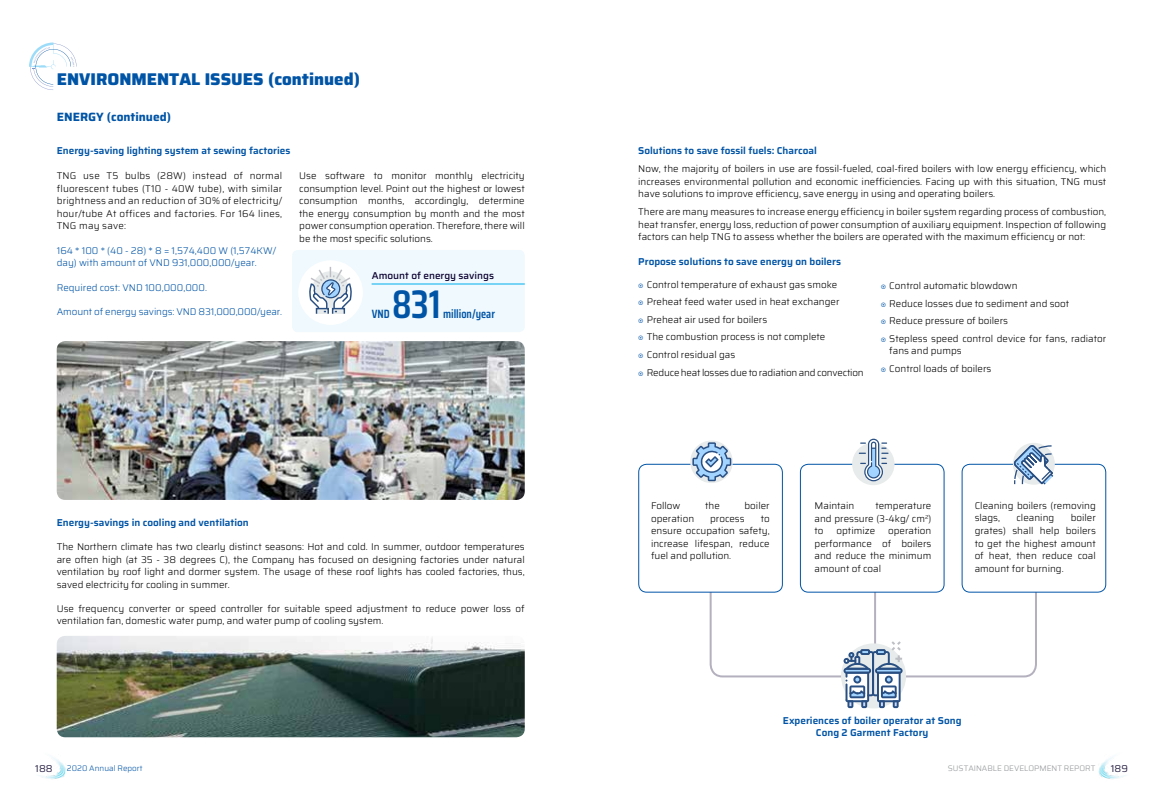
<style>
.page{position:relative;width:1163px;height:794px;background:#fff}
.page>*{position:absolute;margin:0;border:0;box-sizing:border-box;transform-origin:0 0}
.t1{font:600 40px "Saira Condensed";color:#0054a6}
.t2{font:800 17px "Saira";color:#0054a6}
.t3{font:700 12px "Saira";color:#0054a6}
.t4{font:600 12px "Saira Condensed";color:#0054a6}
.t5{font:600 10px/12px "Saira";color:#0054a6;text-align:center}
.t6{font:500 10px "Saira";color:#0d0231}
.t7{font:10px "Saira";color:#312a4b}
.t8{font:300 9.8px/12.5px "Saira";color:#000;text-align:justify}
.t9{font:300 9.8px/12.5px "Saira";color:#0054a6}
.t10{font:300 8px "Saira";color:#939598}
.t11{font:300 8px "Saira";color:#0054a6}
</style>
<div class="page">
<div style="left:292px;top:250px;width:232px;height:82px;background:#eff9fe;border-radius:6px"></div>
<div style="left:298px;top:260px;width:65px;height:65px;background:#fff;border-radius:50%"></div>
<hr style="left:372px;top:284px;width:152px;height:1px;background:#00aeef">
<img style="left:57px;top:341px;width:467px;height:159px">
<img style="left:57px;top:636px;width:467px;height:101px">
<svg style="left:309px;top:265px;width:43px;height:49px"></svg>
<svg style="left:708px;top:590px;width:329px;height:118px"></svg>
<div style="left:638px;top:464px;width:144px;height:128px;border:1px solid #0054a6;border-radius:8px"></div>
<div style="left:799px;top:464px;width:145px;height:128px;border:1px solid #0054a6;border-radius:8px"></div>
<div style="left:961px;top:464px;width:145px;height:128px;border:1px solid #0054a6;border-radius:8px"></div>
<div style="left:852px;top:443px;width:42px;height:42px;background:#e8ebeb;border-radius:50%"></div>
<svg style="left:858px;top:439px;width:30px;height:42px"></svg>
<svg style="left:690px;top:440px;width:42px;height:43px"></svg>
<svg style="left:692px;top:442px;width:39px;height:39px"></svg>
<svg style="left:1012px;top:443px;width:42px;height:42px"></svg>
<img style="left:39px;top:757px;width:27px;height:22px">
<img style="left:1098px;top:757px;width:28px;height:22px">
<svg style="left:29px;top:42px;width:48px;height:48px"></svg>
<h2 class="t2" style="left:57px;top:66px;width:305px">ENVIRONMENTAL ISSUES (continued)</h2>
<p class="t3" style="left:57px;top:108px;width:116px">ENERGY (continued)</p>
<p class="t5" style="left:57px;top:144px;width:235px">Energy-saving lighting system at sewing factories</p>
<p class="t8" style="left:57px;top:169px;width:227px">TNG use T5 bulbs (28W) instead of normal fluorescent tubes (T10 - 40W tube), with similar brightness and an reduction of 30% of electricity/ hour/tube At offices and factories. For 164 lines, TNG may save:</p>
<p class="t9" style="left:57px;top:244px;width:221px">164 * 100 * (40 - 28) * 8 = 1,574,400 W (1,574KW/ day) with amount of VND 931,000,000/year.</p>
<p class="t9" style="left:57px;top:281px;width:152px">Required cost: VND 100,000,000.</p>
<p class="t9" style="left:57px;top:305px;width:227px">Amount of energy savings: VND 831,000,000/year.</p>
<p class="t8" style="left:299px;top:169px;width:227px">Use software to monitor monthly electricity consumption level. Point out the highest or lowest consumption months, accordingly, determine the energy consumption by month and the most power consumption operation. Therefore, there will be the most specific solutions.</p>
<p class="t6" style="left:372px;top:268px;width:124px">Amount of energy savings</p>
<p class="t4" style="left:372px;top:305px;width:19px">VND</p>
<h1 class="t1" style="left:392px;top:274px;width:50px">831</h1>
<p class="t4" style="left:443px;top:305px;width:53px">million/year</p>
<p class="t5" style="left:57px;top:517px;width:193px">Energy-savings in cooling and ventilation</p>
<p class="t8" style="left:57px;top:540px;width:469px">The Northern climate has two clearly distinct seasons: Hot and cold. In summer, outdoor temperatures are often high (at 35 - 38 degrees C), the Company has focused on designing factories under natural ventilation by roof light and dormer system. The usage of these roof lights has cooled factories, thus, saved electricity for cooling in summer.</p>
<p class="t8" style="left:57px;top:602px;width:469px">Use frequency converter or speed controller for suitable speed adjustment to reduce power loss of ventilation fan, domestic water pump, and water pump of cooling system.</p>
<p class="t5" style="left:638px;top:144px;width:180px">Solutions to save fossil fuels: Charcoal</p>
<p class="t8" style="left:638px;top:162px;width:469px">Now, the majority of boilers in use are fossil-fueled, coal-fired boilers with low energy efficiency, which increases environmental pollution and economic inefficiencies. Facing up with this situation, TNG must have solutions to improve efficiency, save energy in using and operating boilers.</p>
<p class="t8" style="left:638px;top:205px;width:469px">There are many measures to increase energy efficiency in boiler system regarding process of combustion, heat transfer, energy loss, reduction of power consumption of auxiliary equipment. Inspection of following factors can help TNG to assess whether the boilers are operated with the maximum efficiency or not:</p>
<p class="t5" style="left:638px;top:255px;width:204px">Propose solutions to save energy on boilers</p>
<p class="t8" style="left:646px;top:275px;width:218px;line-height:17.6px;text-align:left">Control temperature of exhaust gas smoke Preheat feed water used in heat exchanger Preheat air used for boilers<br>The combustion process is not complete<br>Control residual gas<br>Reduce heat losses due to radiation and convection</p>
<p class="t8" style="left:889px;top:277px;width:218px;line-height:17.6px;text-align:left">Control automatic blowdown<br>Reduce losses due to sediment and soot<br>Reduce pressure of boilers<br>Stepless speed control device for fans, radiator</p>
<p class="t8" style="left:889px;top:342px;width:104px;line-height:17.6px">fans and pumps<br>Control loads of boilers</p>
<p class="t8" style="left:651px;top:499px;width:31px">Follow</p>
<p class="t8" style="left:705px;top:499px;width:16px">the</p>
<p class="t8" style="left:744px;top:499px;width:27px">boiler</p>
<p class="t8" style="left:651px;top:512px;width:45px">operation</p>
<p class="t8" style="left:710px;top:512px;width:36px">process</p>
<p class="t8" style="left:651px;top:512px;width:120px;text-indent:110px">to ensure occupation safety, increase lifespan, reduce fuel and pollution.</p>
<p class="t8" style="left:814px;top:499px;width:41px">Maintain</p>
<p class="t8" style="left:814px;top:499px;width:118px;text-indent:61px">temperature and pressure (3-4kg/ cm<sup>2</sup>) to</p>
<p class="t8" style="left:814px;top:524px;width:118px;text-indent:74px">operation performance of boilers and reduce the minimum amount of coal</p>
<p class="t8" style="left:836px;top:524px;width:40px">optimize</p>
<p class="t8" style="left:974px;top:499px;width:123px">Cleaning boilers (removing slags,</p>
<p class="t8" style="left:974px;top:511px;width:123px;text-indent:96px">boiler grates) shall help boilers to get the highest amount of heat, then reduce coal amount for burning.</p>
<p class="t8" style="left:1016px;top:511px;width:39px">cleaning</p>
<p class="t5" style="left:782px;top:714px;width:180px">Experiences of boiler operator at Song<br>Cong 2 Garment Factory</p>
<p class="t7" style="left:35px;top:760px;width:19px">188</p>
<p class="t11" style="left:67px;top:762px;width:77px">2020 Annual Report</p>
<p class="t10" style="left:947px;top:762px;width:149px">SUSTAINABLE DEVELOPMENT REPORT</p>
<p class="t7" style="left:1110px;top:760px;width:19px">189</p>
</div>
